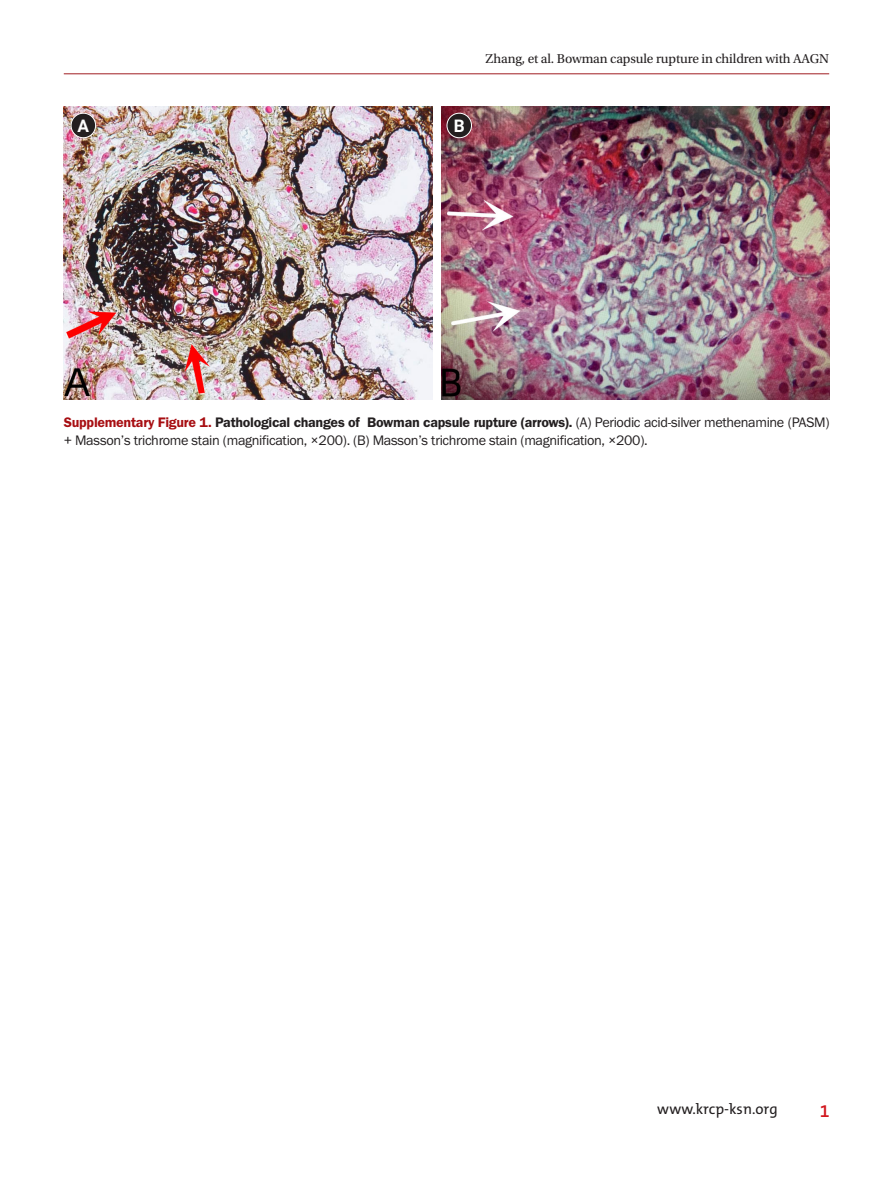
<style>
.page{position:relative;width:893px;height:1191px;background:#fff}
.page>*{position:absolute;margin:0;border:0;box-sizing:border-box;transform-origin:0 0}
.t1{font:600 18px "The Mix B W6";color:#d2181f}
.t2{font:700 17.25px "Roboto";color:#fff}
.t3{font:15px "The Mix B W5 Plain";color:#231f20}
.fig-caption{font:14.25px/18px "Franklin Gothic Pro";letter-spacing:-.02em;color:#231f20}
.t4{font:13.5px "Utopia Std";letter-spacing:-.01em;color:#231f20}
.s1{font-weight:600;color:#a70e12}
.s2{font-weight:600}
</style>
<div class="page">
<hr style="left:64px;top:73px;width:765px;height:1px;background:#a11d22">
<img style="left:64px;top:106px;width:369px;height:293px">
<img style="left:441px;top:106px;width:388px;height:293px">
<div style="left:71px;top:113px;width:25px;height:25px;background:#231f20;border-radius:50%"></div>
<div style="left:71px;top:113px;width:25px;height:25px;border:1px solid #fff;border-radius:50%"></div>
<div style="left:447px;top:113px;width:24px;height:25px;background:#231f20;border-radius:50%"></div>
<div style="left:446px;top:113px;width:26px;height:25px;border:1px solid #fff;border-radius:50%"></div>
<p class="t2" style="left:78px;top:114px;width:13px">A</p>
<p class="t2" style="left:454px;top:114px;width:13px">B</p>
<p class="t4" style="left:486px;top:51px;width:345px">Zhang, et al. Bowman capsule rupture in children with AAGN</p>
<p class="fig-caption" style="left:64px;top:414px;width:767px"><span class="s1">Supplementary Figure 1.</span> <span class="s2">Pathological changes of Bowman capsule rupture (arrows).</span> (A) Periodic acid-silver methenamine (PASM) + Masson’s trichrome stain (magnification, ×200). (B) Masson’s trichrome stain (magnification, ×200).</p>
<p class="t3" style="left:657px;top:1099px;width:122px">www.krcp-ksn.org</p>
<p class="t1" style="left:820px;top:1099px;width:11px">1</p>
</div>
